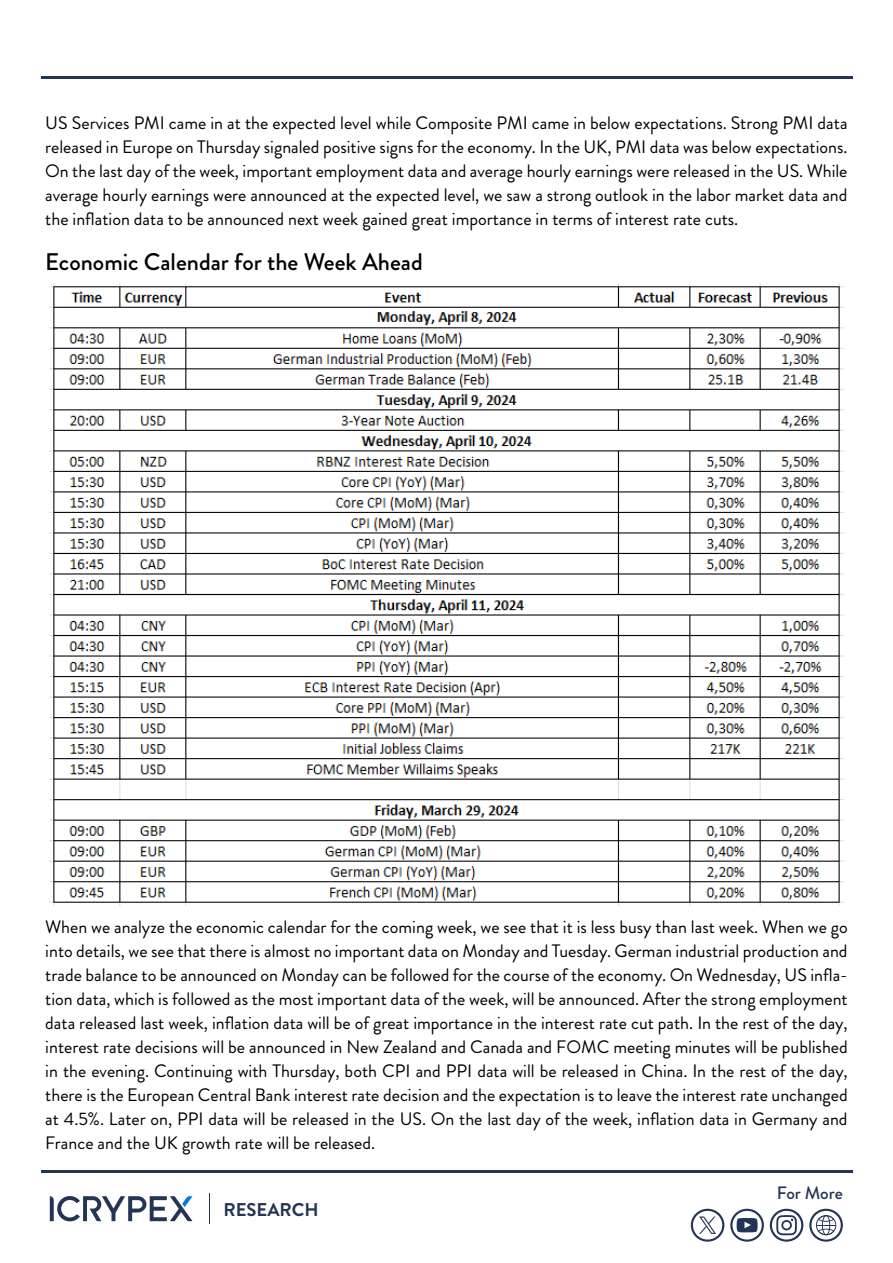
<style>
.page{position:relative;width:893px;height:1263px;background:#fff}
.page>*{position:absolute;margin:0;border:0;box-sizing:border-box;transform-origin:0 0}
.t1{font:500 24px "Brandon Grotesque";color:#000}
.t2{font:700 18.45px "Brandon Grotesque";color:#243454}
.t3{font:18px/24px "Brandon Grotesque";color:#000;text-align:justify}
.t4{font:500 18px "Brandon Grotesque";letter-spacing:-.005em;color:#243454}
</style>
<div class="page">
<hr style="left:41px;top:1170px;width:811px;height:2px;background:#243454">
<hr style="left:41px;top:76px;width:811px;height:2px;background:#243454">
<svg style="left:50px;top:1196px;width:142px;height:26px"></svg>
<hr style="left:209px;top:1193px;width:1px;height:31px;background:#243454">
<img style="left:50px;top:283px;width:793px;height:623px">
<svg style="left:809px;top:1209px;width:34px;height:33px"></svg>
<svg style="left:770px;top:1209px;width:33px;height:33px"></svg>
<svg style="left:730px;top:1209px;width:34px;height:33px"></svg>
<svg style="left:691px;top:1209px;width:33px;height:33px"></svg>
<p class="t3" style="left:45px;top:111px;width:804px">US Services PMI came in at the expected level while Composite PMI came in below expectations. Strong PMI data released in Europe on Thursday signaled positive signs for the economy. In the UK, PMI data was below expectations.<br>On the last day of the week, important employment data and average hourly earnings were released in the US. While average hourly earnings were announced at the expected level, we saw a strong outlook in the labor market data and the inflation data to be announced next week gained great importance in terms of interest rate cuts.</p>
<h1 class="t1" style="left:45px;top:245px;width:379px">Economic Calendar for the Week Ahead</h1>
<p class="t3" style="left:45px;top:915px;width:804px">When we analyze the economic calendar for the coming week, we see that it is less busy than last week. When we go into details, we see that there is almost no important data on Monday and Tuesday. German industrial production and trade balance to be announced on Monday can be followed for the course of the economy. On Wednesday, US infla&shy;tion data, which is followed as the most important data of the week, will be announced. After the strong employment data released last week, inflation data will be of great importance in the interest rate cut path. In the rest of the day, interest rate decisions will be announced in New Zealand and Canada and FOMC meeting minutes will be published in the evening. Continuing with Thursday, both CPI and PPI data will be released in China. In the rest of the day, there is the European Central Bank interest rate decision and the expectation is to leave the interest rate unchanged at 4.5%. Later on, PPI data will be released in the US. On the last day of the week, inflation data in Germany and France and the UK growth rate will be released.</p>
<p class="t2" style="left:223px;top:1197px;width:97px">RESEARCH</p>
<p class="t4" style="left:777px;top:1181px;width:68px">For More</p>
</div>
